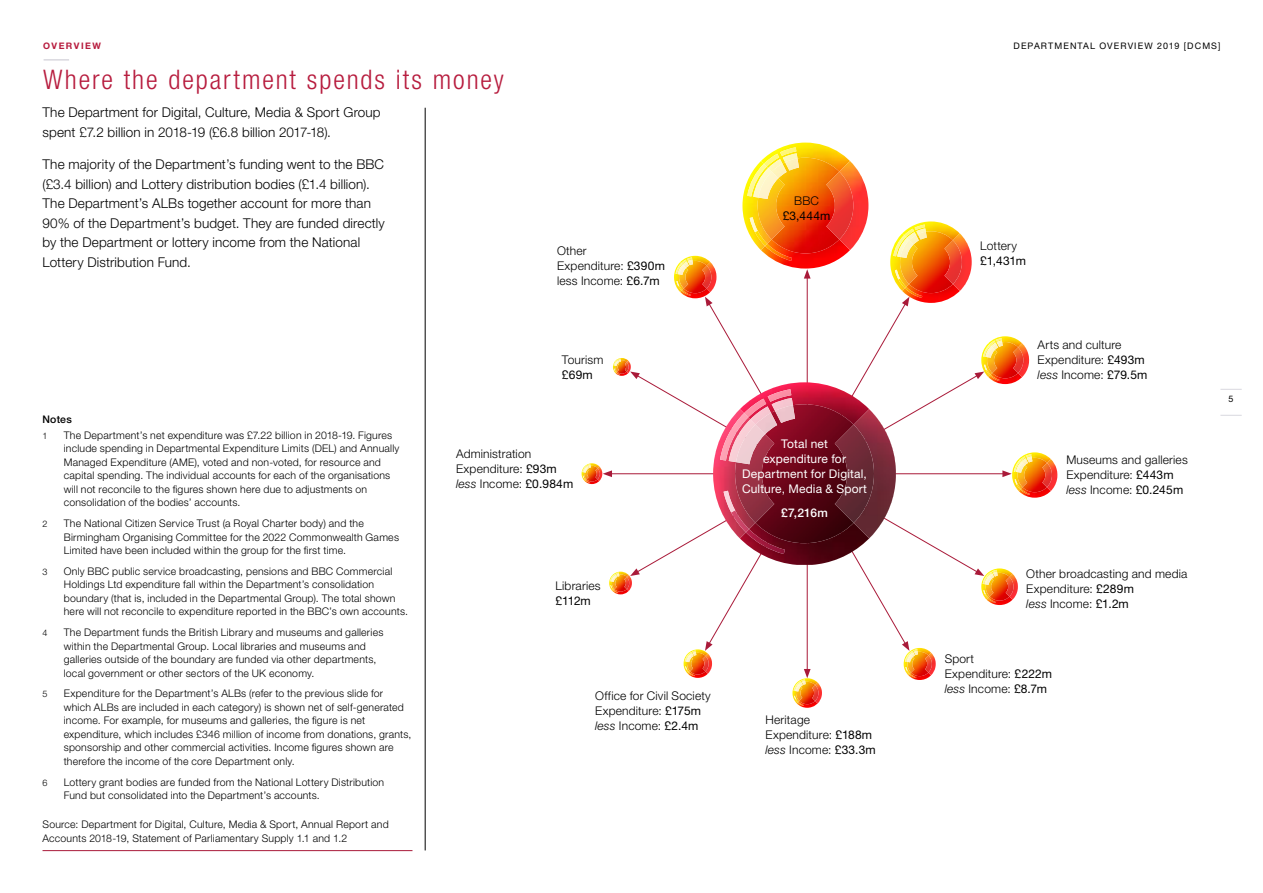
<style>
.page{position:relative;width:1263px;height:893px;background:#fff}
.page>*{position:absolute;margin:0;border:0;box-sizing:border-box;transform-origin:0 0}
.DO_heading_2_2019{font:300 condensed 27px "Helvetica Neue LT Std";letter-spacing:.07em;color:#b71c3e}
.DO_body_text_2019{font:300 13.5px/19.5px "Helvetica Neue LT Std";letter-spacing:.01em;color:#000}
.t1{font:300 12px/15px "Helvetica Neue LT Std";letter-spacing:.015em;color:#000}
.t2{font:12px/15px "Helvetica Neue LT Std";letter-spacing:.015em;color:#fff;text-align:center}
.t3{font:12px "Helvetica Neue LT Std";letter-spacing:.005em;color:#000}
.t4{font:500 12px "Helvetica Neue LT Std";color:#fff}
.t5{font:300 10.5px/13.5px "Helvetica Neue LT Std";letter-spacing:.02em;color:#000}
.t6{font:500 10.5px "Helvetica Neue LT Std";letter-spacing:.02em;color:#000}
.t7{font:9px "Helvetica Neue LT Std";letter-spacing:.12em;color:#000}
.t8{font:700 9px "Helvetica Neue LT Std";letter-spacing:.16em;color:#b71c3e}
.t9{font:300 9px "Helvetica Neue LT Std";color:#000}
.s1{font-weight:400}
.s2{font-style:italic}
</style>
<div class="page">
<svg style="left:1220px;top:389px;width:22px;height:1px"></svg>
<svg style="left:1220px;top:415px;width:22px;height:1px"></svg>
<hr style="left:44px;top:59px;width:25px;height:2px;background:#d9d8df">
<hr style="left:425px;top:108px;width:1px;height:742px;background:#000">
<hr style="left:43px;top:850px;width:369px;height:1px;background:#a91a39">
<img style="left:1005px;top:360px;width:24px;height:18px">
<img style="left:1005px;top:336px;width:24px;height:24px">
<img style="left:1013px;top:347px;width:10px;height:26px">
<img style="left:1032px;top:474px;width:25px;height:18px">
<img style="left:1026px;top:452px;width:31px;height:22px">
<img style="left:1042px;top:463px;width:10px;height:24px">
<img style="left:1005px;top:586px;width:13px;height:15px">
<img style="left:1005px;top:569px;width:13px;height:17px">
<img style="left:1006px;top:577px;width:7px;height:20px">
<img style="left:918px;top:672px;width:16px;height:4px">
<img style="left:811px;top:693px;width:11px;height:11px">
<img style="left:811px;top:678px;width:11px;height:15px">
<img style="left:812px;top:685px;width:6px;height:16px">
<img style="left:696px;top:672px;width:14px;height:2px">
<svg style="left:686px;top:672px;width:10px;height:4px"></svg>
<img style="left:688px;top:256px;width:28px;height:20px">
<svg style="left:674px;top:257px;width:19px;height:19px"></svg>
<img style="left:702px;top:266px;width:9px;height:10px">
<img style="left:772px;top:185px;width:67px;height:68px">
<img style="left:761px;top:143px;width:89px;height:42px">
<img style="left:778px;top:167px;width:9px;height:11px">
<img style="left:772px;top:167px;width:10px;height:5px">
<img style="left:785px;top:158px;width:14px;height:13px">
<img style="left:764px;top:147px;width:32px;height:20px">
<img style="left:765px;top:244px;width:27px;height:17px">
<img style="left:772px;top:178px;width:13px;height:61px">
<img style="left:742px;top:161px;width:30px;height:89px">
<img style="left:758px;top:172px;width:20px;height:27px">
<img style="left:753px;top:168px;width:19px;height:30px">
<img style="left:747px;top:164px;width:20px;height:32px">
<img style="left:750px;top:217px;width:17px;height:29px">
<img style="left:750px;top:217px;width:8px;height:15px">
<img style="left:826px;top:172px;width:13px;height:67px">
<img style="left:839px;top:161px;width:29px;height:89px">
<img style="left:917px;top:262px;width:27px;height:14px">
<img style="left:902px;top:221px;width:57px;height:41px">
<svg style="left:909px;top:228px;width:18px;height:17px"></svg>
<img style="left:904px;top:225px;width:21px;height:12px">
<img style="left:909px;top:245px;width:8px;height:31px">
<img style="left:890px;top:233px;width:19px;height:43px">
<img style="left:900px;top:240px;width:13px;height:18px">
<img style="left:897px;top:238px;width:12px;height:19px">
<img style="left:893px;top:235px;width:13px;height:21px">
<img style="left:900px;top:270px;width:6px;height:6px">
<svg style="left:895px;top:270px;width:5px;height:6px"></svg>
<img style="left:944px;top:240px;width:9px;height:36px">
<img style="left:953px;top:233px;width:19px;height:43px">
<svg style="left:612px;top:276px;width:393px;height:396px"></svg>
<svg style="left:792px;top:669px;width:19px;height:37px"></svg>
<svg style="left:902px;top:641px;width:16px;height:37px"></svg>
<svg style="left:974px;top:568px;width:24px;height:35px"></svg>
<svg style="left:1002px;top:454px;width:30px;height:41px"></svg>
<svg style="left:974px;top:338px;width:29px;height:43px"></svg>
<svg style="left:902px;top:297px;width:7px;height:9px"></svg>
<svg style="left:804px;top:269px;width:7px;height:10px"></svg>
<svg style="left:705px;top:297px;width:7px;height:9px"></svg>
<svg style="left:613px;top:359px;width:27px;height:20px"></svg>
<svg style="left:581px;top:464px;width:31px;height:19px"></svg>
<svg style="left:609px;top:568px;width:31px;height:25px"></svg>
<svg style="left:705px;top:641px;width:7px;height:10px"></svg>
<img style="left:876px;top:382px;width:20px;height:181px">
<img style="left:713px;top:382px;width:163px;height:183px">
<svg style="left:713px;top:385px;width:84px;height:180px"></svg>
<img style="left:713px;top:409px;width:42px;height:129px">
<img style="left:736px;top:425px;width:29px;height:39px">
<img style="left:729px;top:419px;width:26px;height:43px">
<img style="left:720px;top:413px;width:28px;height:48px">
<img style="left:723px;top:491px;width:26px;height:41px">
<img style="left:723px;top:491px;width:12px;height:21px">
<img style="left:835px;top:425px;width:19px;height:98px">
<img style="left:854px;top:409px;width:42px;height:129px">
<p class="t8" style="left:43px;top:40px;width:59px">OVERVIEW</p>
<p class="t7" style="left:1013px;top:40px;width:208px">DEPARTMENTAL OVERVIEW 2019 [DCMS]</p>
<h2 class="DO_heading_2_2019" style="left:43px;top:64px;width:462px">Where the department spends its money</h2>
<p class="DO_body_text_2019" style="left:43px;top:103px;width:340px">The Department for Digital, Culture, Media &amp; Sport Group spent £7.2 billion in 2018‑19 (£6.8 billion 2017‑18).</p>
<p class="DO_body_text_2019" style="left:43px;top:154px;width:344px">The majority of the Department’s funding went to the BBC (£3.4 billion) and Lottery distribution bodies (£1.4 billion).<br>The Department’s ALBs together account for more than 90% of the Department’s budget. They are funded directly by the Department or lottery income from the National Lottery Distribution Fund.</p>
<p class="t1" style="left:557px;top:243px;width:109px">Other<br>Expenditure: <span class="s1">£390m </span>less Income: <span class="s1">£6.7m</span></p>
<p class="t1" style="left:794px;top:192px;width:26px">BBC</p>
<p class="t3" style="left:783px;top:208px;width:49px">£3,444m</p>
<p class="t1" style="left:980px;top:238px;width:38px">Lottery</p>
<p class="t3" style="left:980px;top:254px;width:47px">£1,431m</p>
<p class="t6" style="left:43px;top:413px;width:31px">Notes</p>
<p class="t9" style="left:43px;top:430px;width:7px">1</p>
<p class="t5" style="left:64px;top:428px;width:337px">The Department’s net expenditure was £7.22 billion in 2018-19. Figures include spending in Departmental Expenditure Limits (DEL) and Annually Managed Expenditure (AME), voted and non-voted, for resource and capital spending. The individual accounts for each of the organisations will not reconcile to the figures shown here due to adjustments on consolidation of the bodies’ accounts.</p>
<p class="t9" style="left:43px;top:518px;width:7px">2</p>
<p class="t5" style="left:64px;top:516px;width:337px">The National Citizen Service Trust (a Royal Charter body) and the<br>Birmingham Organising Committee for the 2022 Commonwealth Games<br>Limited have been included within the group for the first time.</p>
<p class="t9" style="left:43px;top:566px;width:7px">3</p>
<p class="t5" style="left:64px;top:564px;width:346px">Only BBC public service broadcasting, pensions and BBC Commercial Holdings Ltd expenditure fall within the Department’s consolidation boundary (that is, included in the Departmental Group). The total shown here will not reconcile to expenditure reported in the BBC’s own accounts.</p>
<p class="t9" style="left:43px;top:627px;width:7px">4</p>
<p class="t5" style="left:64px;top:625px;width:321px">The Department funds the British Library and museums and galleries within the Departmental Group. Local libraries and museums and galleries outside of the boundary are funded via other departments, local government or other sectors of the UK economy.</p>
<p class="t9" style="left:43px;top:689px;width:7px">5</p>
<p class="t5" style="left:64px;top:687px;width:349px">Expenditure for the Department’s ALBs (refer to the previous slide for which ALBs are included in each category) is shown net of self-generated income. For example, for museums and galleries, the figure is net expenditure, which includes £346 million of income from donations, grants, sponsorship and other commercial activities. Income figures shown are therefore the income of the core Department only.</p>
<p class="t9" style="left:43px;top:777px;width:7px">6</p>
<p class="t5" style="left:64px;top:775px;width:322px">Lottery grant bodies are funded from the National Lottery Distribution<br>Fund but consolidated into the Department’s accounts.</p>
<p class="t5" style="left:43px;top:818px;width:348px">Source: Department for Digital, Culture, Media &amp; Sport, Annual Report and<br>Accounts 2018-19, Statement of Parliamentary Supply 1.1 and 1.2</p>
<p class="t1" style="left:562px;top:352px;width:43px">Tourism</p>
<p class="t3" style="left:562px;top:367px;width:32px">£69m</p>
<p class="t1" style="left:456px;top:446px;width:119px">Administration<br>Expenditure: <span class="s1">£93m </span><span class="s2">less</span> Income: <span class="s1">£0.984m</span></p>
<p class="t1" style="left:556px;top:578px;width:47px">Libraries</p>
<p class="t3" style="left:556px;top:593px;width:37px">£112m</p>
<p class="t2" style="left:742px;top:436px;width:127px">Total net<br>expenditure for<br>Department for Digital,<br>Culture, Media &amp; Sport</p>
<p class="t4" style="left:781px;top:505px;width:48px">£7,216m</p>
<p class="t1" style="left:595px;top:688px;width:117px">Office for Civil Society<br>Expenditure: <span class="s1">£175m </span><span class="s2">less</span> Income: <span class="s1">£2.4m</span></p>
<p class="t1" style="left:765px;top:712px;width:112px">Heritage<br>Expenditure: <span class="s1">£188m </span><span class="s2">less</span> Income: <span class="s1">£33.3m</span></p>
<p class="t1" style="left:1037px;top:337px;width:111px">Arts and culture<br>Expenditure: <span class="s1">£493m </span><span class="s2">less</span> Income: <span class="s1">£79.5m</span></p>
<p class="t1" style="left:1066px;top:452px;width:123px">Museums and galleries<br>Expenditure: <span class="s1">£443m </span><span class="s2">less</span> Income: <span class="s1">£0.245m</span></p>
<p class="t1" style="left:1026px;top:566px;width:163px">Other broadcasting and media<br>Expenditure: <span class="s1">£289m<br></span><span class="s2">less</span> Income: <span class="s1">£1.2m</span></p>
<p class="t1" style="left:945px;top:651px;width:109px">Sport<br>Expenditure: <span class="s1">£222m </span><span class="s2">less</span> Income: <span class="s1">£8.7m</span></p>
<p class="t7" style="left:1228px;top:393px;width:7px">5</p>
</div>
